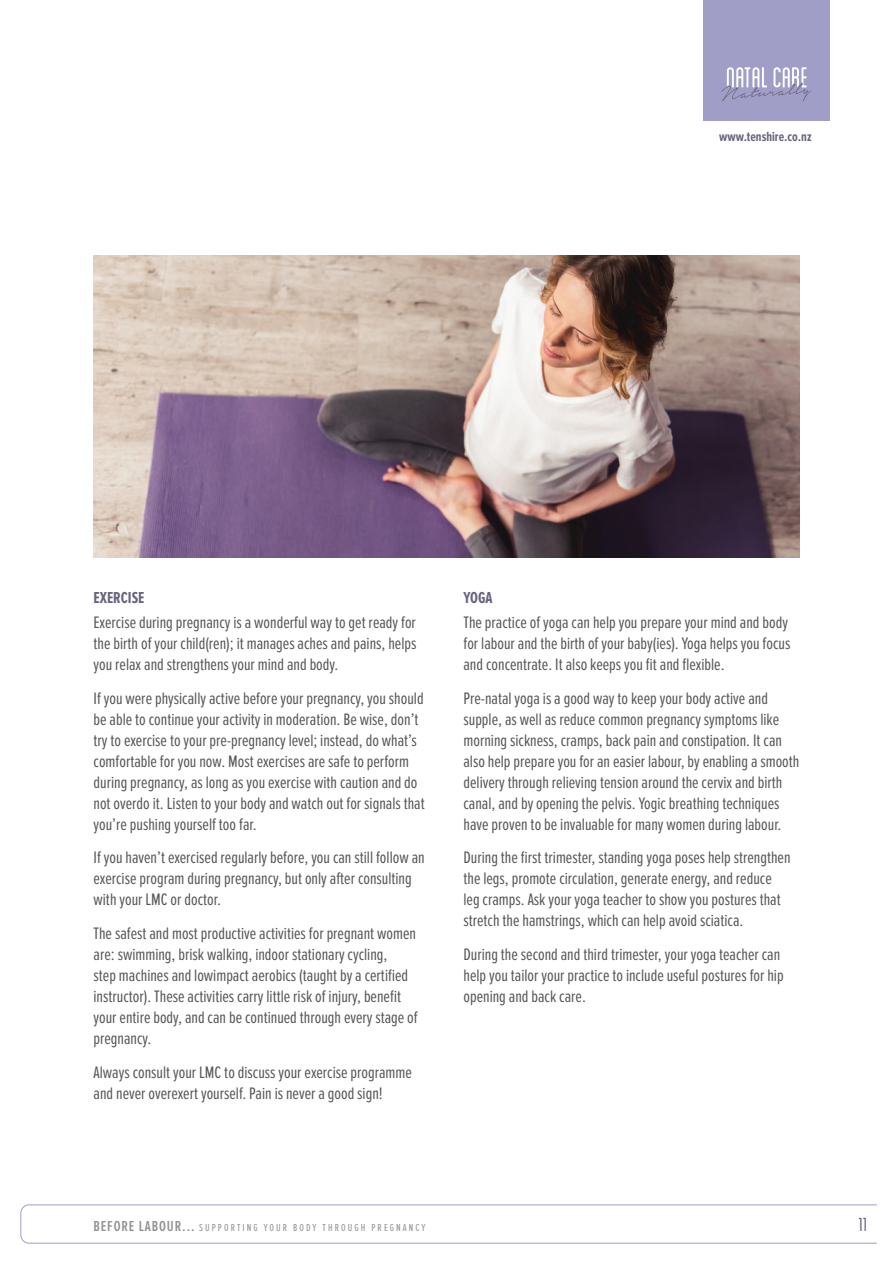
<style>
.page{position:relative;width:893px;height:1263px;background:#fff}
.page>*{position:absolute;margin:0;border:0;box-sizing:border-box;transform-origin:0 0}
.t1{font:condensed 19.8px "Blanch";color:#69637e}
.t2{font:17.25px/21px "Proxima Nova Ex Cn";color:#575558}
.t3{font:700 16.5px "Proxima Nova Ex Cn";color:#69637e}
.t4{font:700 13.65px "Proxima Nova Ex Cn";color:#69637e}
.t5{font:10.5px "Proxima Nova Ex Cn";letter-spacing:.2em;color:#929193}
.s1{font-weight:600;font-size:15px}
</style>
<div class="page">
<div style="left:703px;top:0;width:127px;height:121px;background:#a09ec7"></div>
<svg style="left:721px;top:67px;width:90px;height:35px"></svg>
<svg style="left:21px;top:1205px;width:856px;height:38px"></svg>
<img style="left:94px;top:255px;width:705px;height:302px">
<p class="t4" style="left:719px;top:128px;width:94px">www.tenshire.co.nz</p>
<p class="t3" style="left:94px;top:588px;width:52px">EXERCISE</p>
<p class="t2" style="left:94px;top:612px;width:324px;text-align:justify">Exercise during pregnancy is a wonderful way to get ready for the birth of your child(ren); it manages aches and pains, helps you relax and strengthens your mind and body.</p>
<p class="t2" style="left:94px;top:688px;width:333px">If you were physically active before your pregnancy, you should be able to continue your activity in moderation. Be wise, don’t try to exercise to your pre-pregnancy level; instead, do what’s comfortable for you now. Most exercises are safe to perform during pregnancy, as long as you exercise with caution and do not overdo it. Listen to your body and watch out for signals that you’re pushing yourself too far.</p>
<p class="t2" style="left:94px;top:848px;width:333px">If you haven’t exercised regularly before, you can still follow an exercise program during pregnancy, but only after consulting with your LMC or doctor.</p>
<p class="t2" style="left:94px;top:923px;width:326px">The safest and most productive activities for pregnant women are: swimming, brisk walking, indoor stationary cycling,<br>step machines and lowimpact aerobics (taught by a certified instructor). These activities carry little risk of injury, benefit your entire body, and can be continued through every stage of pregnancy.</p>
<p class="t2" style="left:94px;top:1062px;width:320px">Always consult your LMC to discuss your exercise programme and never overexert yourself. Pain is never a good sign!</p>
<p class="t3" style="left:463px;top:588px;width:31px">YOGA</p>
<p class="t2" style="left:463px;top:612px;width:328px">The practice of yoga can help you prepare your mind and body for labour and the birth of your baby(ies). Yoga helps you focus and concentrate. It also keeps you fit and flexible.</p>
<p class="t2" style="left:463px;top:688px;width:337px">Pre-natal yoga is a good way to keep your body active and supple, as well as reduce common pregnancy symptoms like morning sickness, cramps, back pain and constipation. It can also help prepare you for an easier labour, by enabling a smooth delivery through relieving tension around the cervix and birth canal, and by opening the pelvis. Yogic breathing techniques have proven to be invaluable for many women during labour.</p>
<p class="t2" style="left:463px;top:848px;width:329px">During the first trimester, standing yoga poses help strengthen the legs, promote circulation, generate energy, and reduce leg cramps. Ask your yoga teacher to show you postures that stretch the hamstrings, which can help avoid sciatica.</p>
<p class="t2" style="left:463px;top:944px;width:322px">During the second and third trimester, your yoga teacher can help you tailor your practice to include useful postures for hip opening and back care.</p>
<p class="t5" style="left:94px;top:1221px;width:333px"><span class="s1">BEFORE LABOUR...</span> SUPPORTING YOUR BODY THROUGH PREGNANCY</p>
<p class="t1" style="left:858px;top:1214px;width:10px">11</p>
</div>
